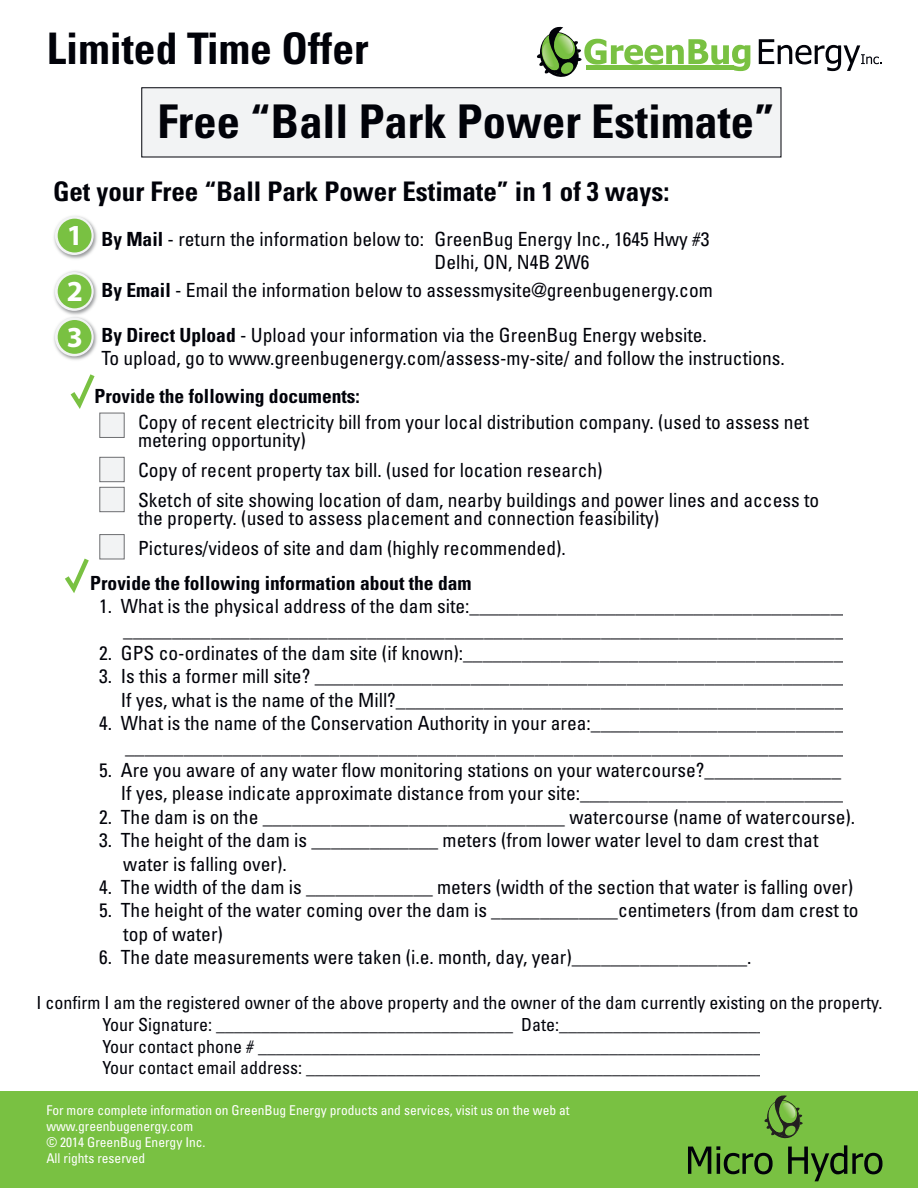
<style>
.page{position:relative;width:918px;height:1188px;background:#fff}
.page>*{position:absolute;margin:0;border:0;box-sizing:border-box;transform-origin:0 0}
.t1{font:700 condensed 46.5px "Univers LT Std";color:#010209}
.t2{font:700 condensed 43.5px "Univers LT Std";color:#010209}
.t3{font:700 29.1px "Myriad Pro";color:#fff}
.t4{font:700 condensed 27px "Univers LT Std";color:#010209}
.t5{font:condensed 19.5px/23.4px "Univers LT Std";color:#010209}
.t6{font:700 condensed 19.5px "Univers LT Std";color:#010209}
.t7{font:condensed 18px/21.6px "Univers LT Std";color:#010209}
.t8{font:condensed 13.5px/16.2px "Univers LT Std";color:#fff}
.s1{font-weight:700}
</style>
<div class="page">
<div style="left:141px;top:87px;width:640px;height:70px;background:#f2f3f4"></div>
<svg style="left:537px;top:26px;width:213px;height:51px"></svg>
<svg style="left:759px;top:39px;width:123px;height:32px"></svg>
<hr style="left:586px;top:66px;width:147px;height:4px;background:#79c142">
<div style="left:0;top:1091px;width:918px;height:97px;background:#79c142"></div>
<svg style="left:688px;top:1095px;width:195px;height:86px"></svg>
<img style="left:54px;top:216px;width:43px;height:43px">
<svg style="left:55px;top:216px;width:39px;height:39px"></svg>
<div style="left:58px;top:219px;width:34px;height:33px;background:#79c142;border-radius:50%"></div>
<img style="left:54px;top:317px;width:43px;height:43px">
<svg style="left:55px;top:317px;width:39px;height:39px"></svg>
<div style="left:58px;top:320px;width:34px;height:34px;background:#79c142;border-radius:50%"></div>
<img style="left:54px;top:271px;width:43px;height:46px">
<svg style="left:55px;top:272px;width:39px;height:39px"></svg>
<div style="left:58px;top:275px;width:34px;height:33px;background:#79c142;border-radius:50%"></div>
<div style="left:99px;top:457px;width:26px;height:25px;background:#f2f3f4;border:1px solid #6c6d70"></div>
<div style="left:99px;top:487px;width:26px;height:25px;background:#f2f3f4;border:1px solid #6c6d70"></div>
<div style="left:99px;top:534px;width:26px;height:25px;background:#f2f3f4;border:1px solid #6c6d70"></div>
<div style="left:99px;top:413px;width:26px;height:25px;background:#f2f3f4;border:1px solid #6c6d70"></div>
<svg style="left:70px;top:374px;width:25px;height:35px"></svg>
<svg style="left:65px;top:558px;width:24px;height:35px"></svg>
<h2 class="t2" style="left:47px;top:22px;width:323px">Limited Time Offer</h2>
<h1 class="t1" style="left:157px;top:93px;width:619px">Free “Ball Park Power Estimate”</h1>
<h3 class="t4" style="left:53px;top:175px;width:618px">Get your Free “Ball Park Power Estimate” in 1 of 3 ways:</h3>
<p class="t5" style="left:102px;top:227px;width:324px"><span class="s1">By Mail</span> - return the information below to:</p>
<p class="t5" style="left:102px;top:278px;width:613px"><span class="s1">By Email</span> - Email the information below to assessmysite@greenbugenergy.com</p>
<p class="t5" style="left:102px;top:323px;width:685px"><span class="s1">By Direct Upload</span> - Upload your information via the GreenBug Energy website.<br>To upload, go to www.greenbugenergy.com/assess-my-site/ and follow the instructions.</p>
<h3 class="t3" style="left:67px;top:217px;width:18px">1</h3>
<p class="t5" style="left:435px;top:227px;width:277px">GreenBug Energy Inc., 1645 Hwy #3<br>Delhi, ON, N4B 2W6</p>
<h3 class="t3" style="left:67px;top:273px;width:18px">2</h3>
<h3 class="t3" style="left:67px;top:318px;width:18px">3</h3>
<p class="t6" style="left:94px;top:384px;width:267px">Provide the following documents:</p>
<p class="t5" style="left:138px;top:413px;width:672px;line-height:18px">Copy of recent electricity bill from your local distribution company. (used to assess net metering opportunity)</p>
<p class="t5" style="left:138px;top:455px;width:683px;line-height:30px">Copy of recent property tax bill. (used for location research)<br>Sketch of site showing location of dam, nearby buildings and power lines and access to</p>
<p class="t5" style="left:138px;top:503px;width:523px;line-height:30px">the property. (used to assess placement and connection feasibility)<br>Pictures/videos of site and dam (highly recommended).</p>
<p class="t6" style="left:90px;top:571px;width:383px">Provide the following information about the dam</p>
<p class="t5" style="left:99px;top:594px;width:757px;text-align:right">1. What is the physical address of the dam site:_______________________________________ ___________________________________________________________________________</p>
<p class="t5" style="left:99px;top:641px;width:746px">2. GPS co-ordinates of the dam site (if known):_______________________________________</p>
<p class="t5" style="left:121px;top:665px;width:732px;text-indent:-22px">3. Is this a former mill site? _______________________________________________________<br>If yes, what is the name of the Mill?______________________________________________</p>
<p class="t5" style="left:99px;top:711px;width:759px;text-align:right">4. What is the name of the Conservation Authority in your area:___________________________ ___________________________________________________________________________</p>
<p class="t5" style="left:121px;top:758px;width:734px;text-indent:-22px">5. Are you aware of any water flow monitoring stations on your watercourse?______________<br>If yes, please indicate approximate distance from your site:____________________________</p>
<p class="t5" style="left:99px;top:805px;width:758px">2. The dam is on the _______________________________ watercourse (name of watercourse).</p>
<p class="t5" style="left:123px;top:828px;width:697px;text-indent:-24px">3. The height of the dam is _____________ meters (from lower water level to dam crest that water is falling over).</p>
<p class="t5" style="left:99px;top:875px;width:755px">4. The width of the dam is _____________ meters (width of the section that water is falling over)</p>
<p class="t5" style="left:123px;top:899px;width:737px;text-indent:-24px">5. The height of the water coming over the dam is _____________centimeters (from dam crest to top of water)</p>
<p class="t5" style="left:99px;top:945px;width:654px">6. The date measurements were taken (i.e. month, day, year)__________________.</p>
<p class="t7" style="left:103px;top:992px;width:782px;text-indent:-66px">I confirm I am the registered owner of the above property and the owner of the dam currently existing on the property.<br>Your Signature: _________________________________ Date:_______________________<br>Your contact phone # _________________________________________________________<br>Your contact email address: ____________________________________________________</p>
<p class="t8" style="left:46px;top:1102px;width:525px">For more complete information on GreenBug Energy products and services, visit us on the web at www.greenbugenergy.com<br>© 2014 GreenBug Energy Inc.<br>All rights reserved</p>
</div>
